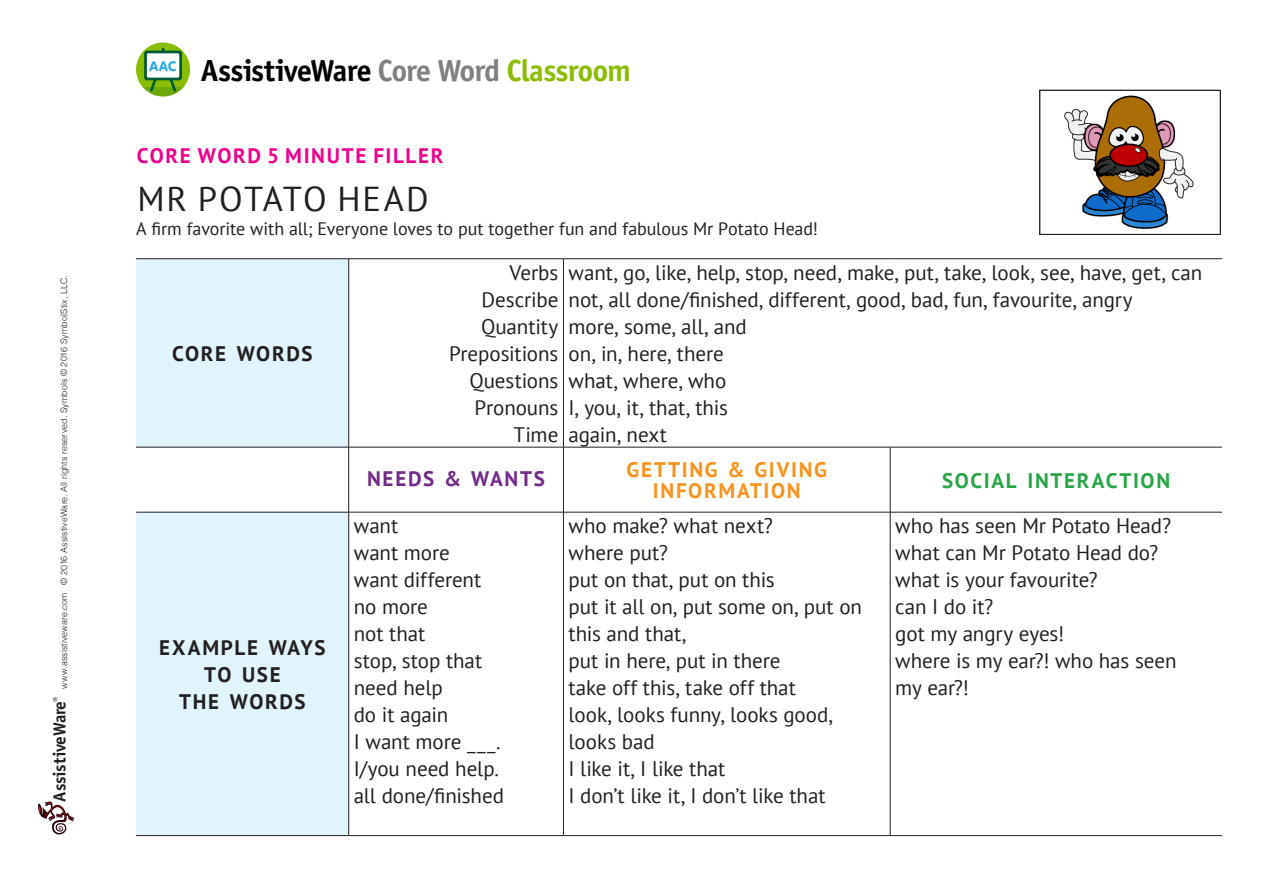
<style>
.page{position:relative;width:1263px;height:893px;background:#fff}
.page>*{position:absolute;margin:0;border:0;box-sizing:border-box;transform-origin:0 0}
.t1{font:700 36.75px "Officina Sans ITC Pro";letter-spacing:-.02em;color:#000}
._3__Title{font:34.5px "PT Sans";letter-spacing:.055em;color:#231f20}
.t2{font:700 30.6px "Officina Sans ITC Pro";letter-spacing:-.025em;color:#8abc00}
._2__Tabel_Body_WOW{font:21px/27px "PT Sans";letter-spacing:-.005em;color:#231f20}
._1__Table_Header_WOW{font:700 21px/27px "PT Sans";letter-spacing:.08em;color:#231f20;text-align:center}
._1__Table_Header_WOW-2{font:700 21px/21px "PT Sans";letter-spacing:.08em;color:#f7931d;text-align:center}
._2__Topic{font:700 21px "PT Sans";letter-spacing:.08em;color:#ed028c}
._1__Table_Header_WOW-3{font:700 21px "PT Sans";letter-spacing:.08em;color:#29a449}
._1__Table_Header_WOW-4{font:700 21px "PT Sans";letter-spacing:.085em;color:#702c86}
._1_Body{font:18px "PT Sans";letter-spacing:-.005em;color:#231f20}
.t3{font:700 17.4px "Officina Sans";letter-spacing:-.015em;color:#231f20}
.t4{font:14.4px "VAG Rundschrift D";color:#29abe2}
.t5{font:12px "VAG Rundschrift D";color:#29abe2}
.t6{font:300 9px "Helvetica";letter-spacing:.015em;color:#231f20}
.s1{color:#808080}
.s2{color:#8abc00}
</style>
<div class="page">
<div style="left:136px;top:43px;width:54px;height:54px;background:#8abc00;border-radius:50%"></div>
<svg style="left:142px;top:87px;width:42px;height:10px"></svg>
<svg style="left:150px;top:80px;width:8px;height:12px"></svg>
<svg style="left:168px;top:80px;width:8px;height:12px"></svg>
<svg style="left:144px;top:51px;width:38px;height:29px"></svg>
<div style="left:147px;top:53px;width:32px;height:25px;background:#fff"></div>
<svg style="left:38px;top:801px;width:36px;height:34px"></svg>
<svg style="left:136px;top:259px;width:212px;height:576px;background:#e4f4fb"></svg>
<hr style="left:348px;top:259px;width:1px;height:188px;background:#231f20">
<hr style="left:563px;top:259px;width:1px;height:188px;background:#231f20">
<hr style="left:348px;top:447px;width:1px;height:65px;background:#231f20">
<hr style="left:563px;top:447px;width:1px;height:65px;background:#231f20">
<hr style="left:890px;top:447px;width:1px;height:65px;background:#231f20">
<hr style="left:348px;top:512px;width:1px;height:323px;background:#231f20">
<hr style="left:563px;top:512px;width:1px;height:323px;background:#231f20">
<hr style="left:890px;top:512px;width:1px;height:323px;background:#231f20">
<hr style="left:136px;top:447px;width:213px;height:1px;background:#231f20">
<hr style="left:349px;top:447px;width:214px;height:1px;background:#231f20">
<hr style="left:563px;top:447px;width:327px;height:1px;background:#231f20">
<hr style="left:890px;top:447px;width:332px;height:1px;background:#231f20">
<hr style="left:136px;top:512px;width:213px;height:1px;background:#231f20">
<hr style="left:349px;top:512px;width:214px;height:1px;background:#231f20">
<hr style="left:563px;top:512px;width:327px;height:1px;background:#231f20">
<hr style="left:890px;top:512px;width:332px;height:1px;background:#231f20">
<hr style="left:136px;top:258px;width:213px;height:1px;background:#231f20">
<hr style="left:349px;top:258px;width:214px;height:1px;background:#231f20">
<hr style="left:563px;top:258px;width:327px;height:1px;background:#231f20">
<hr style="left:890px;top:258px;width:332px;height:1px;background:#231f20">
<hr style="left:136px;top:835px;width:213px;height:1px;background:#231f20">
<hr style="left:349px;top:835px;width:214px;height:1px;background:#231f20">
<hr style="left:563px;top:835px;width:327px;height:1px;background:#231f20">
<hr style="left:890px;top:835px;width:332px;height:1px;background:#231f20">
<img style="left:1064px;top:95px;width:130px;height:134px">
<div style="left:1039px;top:90px;width:181px;height:145px;border:1px solid #231f20"></div>
<p class="t6" style="left:56px;top:689px;width:415px;rotate:-90deg">www.assistiveware.com © 2016 AssistiveWare. All rights reserved. Symbols © 2016 SymbolStix, LLC.</p>
<p class="t3" style="left:49px;top:801px;width:106px;rotate:-90deg">AssistiveWare<sup>®</sup></p>
<p class="t5" style="left:158px;top:61px;width:24px">AAC</p>
<h1 class="t1" style="left:201px;top:46px;width:517px">AssistiveWare <span class="s1">Core Word</span> <span class="s2">Classroom</span></h1>
<h3 class="t2" style="left:378px;top:51px;width:255px"><span class="s1">Core Word</span> Classroom</h3>
<p class="t4" style="left:150px;top:57px;width:29px">AAC</p>
<p class="_2__Topic" style="left:137px;top:141px;width:308px">CORE WORD 5 MINUTE FILLER</p>
<p class="_3__Title" style="left:137px;top:176px;width:293px">MR POTATO HEAD</p>
<p class="_1_Body" style="left:136px;top:217px;width:683px">A firm favorite with all; Everyone loves to put together fun and fabulous Mr Potato Head!</p>
<p class="_1__Table_Header_WOW" style="left:172px;top:339px;width:142px">CORE WORDS</p>
<p class="_1__Table_Header_WOW" style="left:159px;top:633px;width:168px">EXAMPLE WAYS</p>
<p class="_1__Table_Header_WOW" style="left:179px;top:660px;width:128px">TO USE<br>THE WORDS</p>
<p class="_2__Tabel_Body_WOW" style="left:509px;top:258px;width:50px">Verbs</p>
<p class="_2__Tabel_Body_WOW" style="left:482px;top:285px;width:78px">Describe</p>
<p class="_2__Tabel_Body_WOW" style="left:481px;top:312px;width:79px">Quantity</p>
<p class="_2__Tabel_Body_WOW" style="left:449px;top:339px;width:111px">Prepositions</p>
<p class="_2__Tabel_Body_WOW" style="left:469px;top:366px;width:90px">Questions</p>
<p class="_2__Tabel_Body_WOW" style="left:475px;top:393px;width:85px">Pronouns</p>
<p class="_2__Tabel_Body_WOW" style="left:514px;top:420px;width:46px">Time</p>
<p class="_2__Tabel_Body_WOW" style="left:568px;top:258px;width:635px">want, go, like, help, stop, need, make, put, take, look, see, have, get, can</p>
<p class="_2__Tabel_Body_WOW" style="left:568px;top:285px;width:565px">not, all done/finished, different, good, bad, fun, favourite, angry</p>
<p class="_2__Tabel_Body_WOW" style="left:568px;top:312px;width:180px">more, some, all, and</p>
<p class="_2__Tabel_Body_WOW" style="left:568px;top:339px;width:157px">on, in, here, there</p>
<p class="_2__Tabel_Body_WOW" style="left:568px;top:366px;width:159px">what, where, who</p>
<p class="_2__Tabel_Body_WOW" style="left:568px;top:393px;width:161px">I, you, it, that, this</p>
<p class="_2__Tabel_Body_WOW" style="left:568px;top:420px;width:100px">again, next</p>
<p class="_1__Table_Header_WOW-4" style="left:367px;top:464px;width:179px">NEEDS &amp; WANTS</p>
<p class="_1__Table_Header_WOW-2" style="left:627px;top:459px;width:202px">GETTING &amp; GIVING<br>INFORMATION</p>
<p class="_1__Table_Header_WOW-3" style="left:942px;top:466px;width:230px">SOCIAL INTERACTION</p>
<p class="_2__Tabel_Body_WOW" style="left:354px;top:512px;width:46px">want</p>
<p class="_2__Tabel_Body_WOW" style="left:354px;top:539px;width:97px">want more</p>
<p class="_2__Tabel_Body_WOW" style="left:354px;top:566px;width:129px">want different</p>
<p class="_2__Tabel_Body_WOW" style="left:354px;top:593px;width:76px">no more</p>
<p class="_2__Tabel_Body_WOW" style="left:354px;top:620px;width:73px">not that</p>
<p class="_2__Tabel_Body_WOW" style="left:354px;top:647px;width:130px">stop, stop that</p>
<p class="_2__Tabel_Body_WOW" style="left:354px;top:674px;width:91px">need help</p>
<p class="_2__Tabel_Body_WOW" style="left:354px;top:701px;width:96px">do it again</p>
<p class="_2__Tabel_Body_WOW" style="left:354px;top:728px;width:148px">I want more ___.</p>
<p class="_2__Tabel_Body_WOW" style="left:354px;top:755px;width:147px">I/you need help.</p>
<p class="_2__Tabel_Body_WOW" style="left:354px;top:782px;width:152px">all done/finished</p>
<p class="_2__Tabel_Body_WOW" style="left:568px;top:512px;width:206px">who make? what next?</p>
<p class="_2__Tabel_Body_WOW" style="left:568px;top:539px;width:101px">where put?</p>
<p class="_2__Tabel_Body_WOW" style="left:568px;top:566px;width:208px">put on that, put on this</p>
<p class="_2__Tabel_Body_WOW" style="left:568px;top:593px;width:295px">put it all on, put some on, put on this and that,</p>
<p class="_2__Tabel_Body_WOW" style="left:568px;top:647px;width:213px">put in here, put in there</p>
<p class="_2__Tabel_Body_WOW" style="left:568px;top:674px;width:229px">take off this, take off that</p>
<p class="_2__Tabel_Body_WOW" style="left:568px;top:701px;width:266px">look, looks funny, looks good, looks bad</p>
<p class="_2__Tabel_Body_WOW" style="left:568px;top:755px;width:158px">I like it, I like that</p>
<p class="_2__Tabel_Body_WOW" style="left:568px;top:782px;width:259px">I don’t like it, I don’t like that</p>
<p class="_2__Tabel_Body_WOW" style="left:895px;top:512px;width:277px">who has seen Mr Potato Head?</p>
<p class="_2__Tabel_Body_WOW" style="left:895px;top:539px;width:264px">what can Mr Potato Head do?</p>
<p class="_2__Tabel_Body_WOW" style="left:895px;top:566px;width:204px">what is your favourite?</p>
<p class="_2__Tabel_Body_WOW" style="left:895px;top:593px;width:100px">can I do it?</p>
<p class="_2__Tabel_Body_WOW" style="left:895px;top:620px;width:170px">got my angry eyes!</p>
<p class="_2__Tabel_Body_WOW" style="left:895px;top:647px;width:283px">where is my ear?! who has seen my ear?!</p>
</div>
